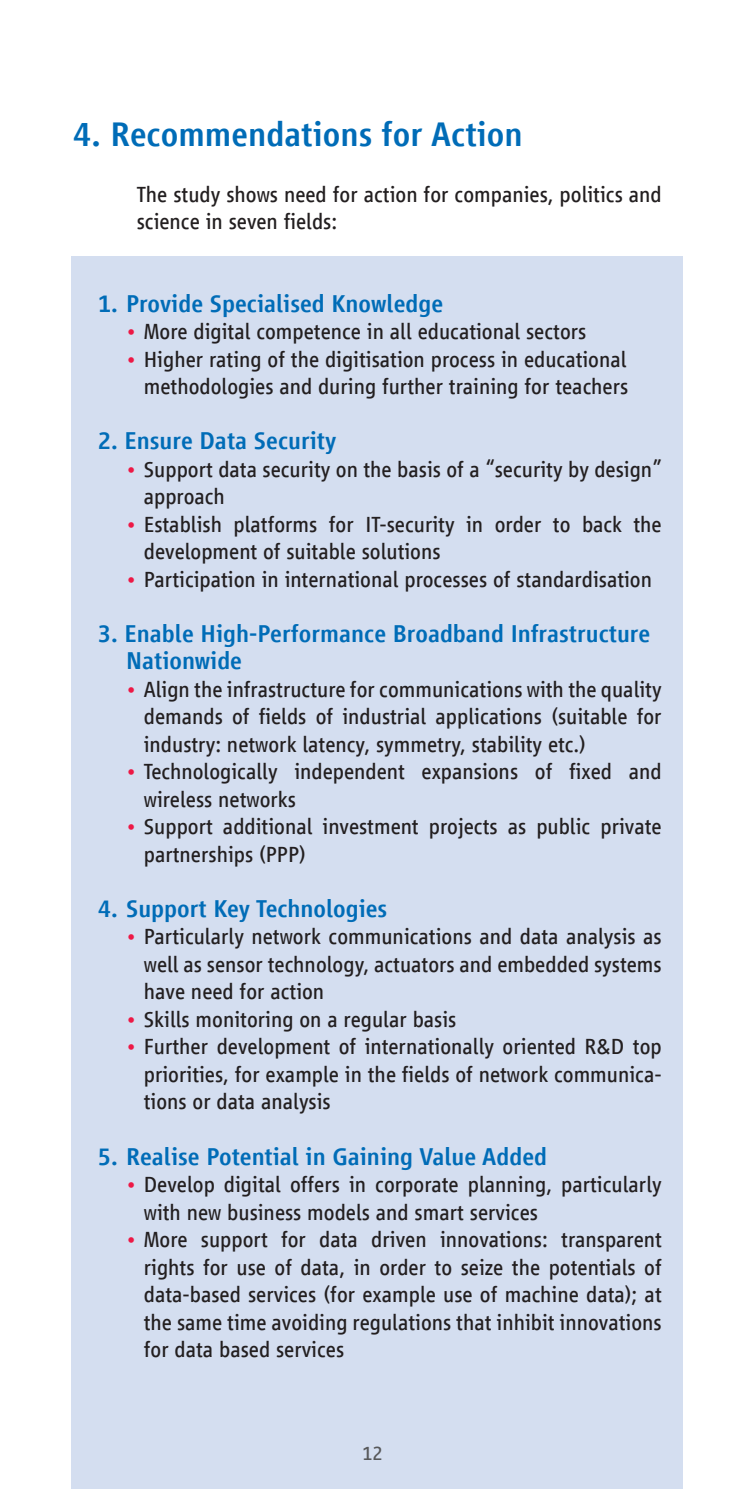
<style>
.page{position:relative;width:745px;height:1489px;background:#fff}
.page>*{position:absolute;margin:0;border:0;box-sizing:border-box;transform-origin:0 0}
.t1{font:500 35px "Vialog LT Com";color:#006cb7}
.t2{font:500 25px/27.5px "Vialog LT Com";color:#006cb7}
.t3{font:22.5px/27.5px "Vialog LT Com";color:#231f20}
.t4{font:20px "Vialog LT Com";color:#57585a}
.s1{color:#ed1845}
</style>
<div class="page">
<div style="left:71px;top:257px;width:611px;height:1231px;background:#d4def0"></div>
<h1 class="t1" style="left:73px;top:115px;width:451px">4. Recommendations for Action</h1>
<p class="t3" style="left:137px;top:180px;width:526px">The study shows need for action for companies, politics and science in seven fields:</p>
<p class="t2" style="left:98px;top:289px;width:347px">1. Provide Specialised Knowledge</p>
<p class="t3" style="left:125px;top:318px;width:462px"><span class="s1">•</span> More digital competence in all educational sectors</p>
<p class="t3" style="left:125px;top:345px;width:504px;text-align:right"><span class="s1">•</span> Higher rating of the digitisation process in educational methodologies and during further training for teachers</p>
<p class="t2" style="left:98px;top:427px;width:240px">2. Ensure Data Security</p>
<p class="t3" style="left:144px;top:455px;width:519px;text-indent:-18px"><span class="s1">•</span> Support data security on the basis of a “security by design” approach</p>
<p class="t3" style="left:144px;top:510px;width:519px;text-indent:-18px"><span class="s1">•</span> Establish platforms for IT-security in order to back the development of suitable solutions</p>
<p class="t3" style="left:125px;top:565px;width:528px"><span class="s1">•</span> Participation in international processes of standardisation</p>
<p class="t2" style="left:126px;top:619px;width:525px;text-indent:-28px">3. Enable High-Performance Broadband Infrastructure<br>Nationwide</p>
<p class="t3" style="left:144px;top:675px;width:519px;text-align:justify;text-indent:-18px"><span class="s1">•</span> Align the infrastructure for communications with the quality demands of fields of industrial applications (suitable for industry: network latency, symmetry, stability etc.)</p>
<p class="t3" style="left:144px;top:758px;width:519px;text-indent:-18px"><span class="s1">•</span> Technologically independent expansions of fixed and wireless networks</p>
<p class="t3" style="left:144px;top:813px;width:519px;text-indent:-18px"><span class="s1">•</span> Support additional investment projects as public private partnerships (PPP)</p>
<p class="t2" style="left:98px;top:894px;width:291px">4. Support Key Technologies</p>
<p class="t3" style="left:144px;top:923px;width:519px;text-align:justify;text-indent:-18px"><span class="s1">•</span> Particularly network communications and data analysis as well as sensor technology, actuators and embedded systems have need for action</p>
<p class="t3" style="left:125px;top:1005px;width:332px"><span class="s1">•</span> Skills monitoring on a regular basis</p>
<p class="t3" style="left:144px;top:1033px;width:519px;text-align:justify;text-indent:-18px"><span class="s1">•</span> Further development of internationally oriented R&amp;D top priorities, for example in the fields of network communica&shy;tions or data analysis</p>
<p class="t2" style="left:98px;top:1142px;width:450px">5. Realise Potential in Gaining Value Added</p>
<p class="t3" style="left:144px;top:1170px;width:519px;text-indent:-18px"><span class="s1">•</span> Develop digital offers in corporate planning, particularly with new business models and smart services</p>
<p class="t3" style="left:144px;top:1225px;width:519px;text-align:justify;text-indent:-18px"><span class="s1">•</span> More support for data driven innovations: transparent rights for use of data, in order to seize the potentials of data-based services (for example use of machine data); at the same time avoiding regulations that inhibit innovations for data based services</p>
<p class="t4" style="left:362px;top:1441px;width:22px">12</p>
</div>
